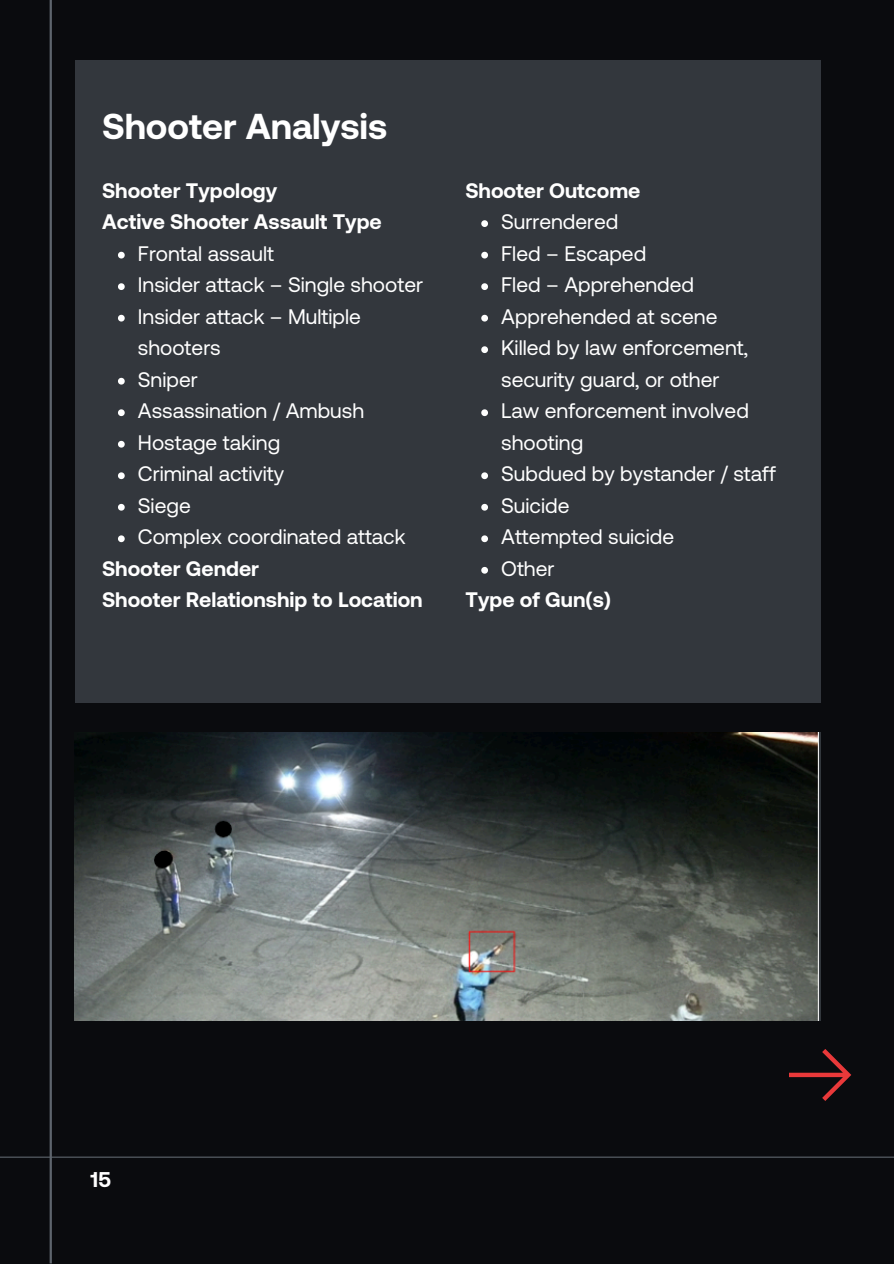
<style>
.page{position:relative;width:894px;height:1264px;background:#fff}
.page>*{position:absolute;margin:0;border:0;box-sizing:border-box;transform-origin:0 0}
.t1{font:700 36px "Aeonik";color:#fff}
.t2{font:700 21.3px "Aeonik";color:#fff}
.t3{font:21px/31.5px "Aeonik";color:#fff}
.t4{font:700 21px/31.5px "Aeonik";color:#fff}
</style>
<div class="page">
<div style="left:0;top:0;width:893px;height:1263px;background:#0a0b0e"></div>
<img style="left:75px;top:732px;width:744px;height:288px">
<hr style="left:0;top:1156px;width:893px;height:1px;background:#5e656d">
<hr style="left:50px;top:0;width:2px;height:1263px;background:#5e656d">
<div style="left:75px;top:60px;width:745px;height:642px;background:#33373d"></div>
<svg style="left:481px;top:220px;width:7px;height:7px"></svg>
<svg style="left:481px;top:252px;width:7px;height:6px"></svg>
<svg style="left:481px;top:283px;width:7px;height:7px"></svg>
<svg style="left:481px;top:315px;width:7px;height:6px"></svg>
<svg style="left:481px;top:346px;width:7px;height:7px"></svg>
<svg style="left:481px;top:409px;width:7px;height:7px"></svg>
<svg style="left:481px;top:472px;width:7px;height:7px"></svg>
<svg style="left:481px;top:504px;width:7px;height:6px"></svg>
<svg style="left:481px;top:535px;width:7px;height:7px"></svg>
<svg style="left:481px;top:567px;width:7px;height:6px"></svg>
<svg style="left:789px;top:1049px;width:62px;height:51px"></svg>
<svg style="left:118px;top:252px;width:7px;height:6px"></svg>
<svg style="left:118px;top:283px;width:7px;height:7px"></svg>
<svg style="left:118px;top:315px;width:7px;height:6px"></svg>
<svg style="left:118px;top:378px;width:7px;height:6px"></svg>
<svg style="left:118px;top:409px;width:7px;height:7px"></svg>
<svg style="left:118px;top:441px;width:7px;height:6px"></svg>
<svg style="left:118px;top:472px;width:7px;height:7px"></svg>
<svg style="left:118px;top:504px;width:7px;height:6px"></svg>
<svg style="left:118px;top:535px;width:7px;height:7px"></svg>
<p class="t1" style="left:102px;top:106px;width:286px">Shooter Analysis</p>
<p class="t4" style="left:102px;top:174px;width:281px">Shooter Typology<br>Active Shooter Assault Type</p>
<p class="t3" style="left:138px;top:237px;width:138px">Frontal assault</p>
<p class="t3" style="left:138px;top:269px;width:286px">Insider attack – Single shooter</p>
<p class="t3" style="left:138px;top:300px;width:224px">Insider attack – Multiple shooters</p>
<p class="t3" style="left:138px;top:363px;width:61px">Sniper</p>
<p class="t3" style="left:138px;top:395px;width:228px">Assassination / Ambush</p>
<p class="t3" style="left:138px;top:426px;width:144px">Hostage taking</p>
<p class="t3" style="left:138px;top:458px;width:148px">Criminal activity</p>
<p class="t3" style="left:138px;top:489px;width:54px">Siege</p>
<h2 class="t3" style="left:138px;top:521px;width:269px">Complex coordinated attack</h2>
<p class="t4" style="left:102px;top:552px;width:322px">Shooter Gender<br>Shooter Relationship to Location</p>
<p class="t4" style="left:465px;top:174px;width:176px">Shooter Outcome</p>
<p class="t3" style="left:501px;top:206px;width:119px">Surrendered</p>
<p class="t3" style="left:501px;top:237px;width:146px">Fled – Escaped</p>
<p class="t3" style="left:501px;top:269px;width:194px">Fled – Apprehended</p>
<p class="t3" style="left:501px;top:300px;width:218px">Apprehended at scene</p>
<p class="t3" style="left:501px;top:332px;width:248px">Killed by law enforcement, security guard, or other</p>
<p class="t3" style="left:501px;top:395px;width:249px">Law enforcement involved shooting</p>
<p class="t3" style="left:501px;top:458px;width:276px">Subdued by bystander / staff</p>
<p class="t3" style="left:501px;top:489px;width:70px">Suicide</p>
<h2 class="t3" style="left:501px;top:521px;width:174px">Attempted suicide</h2>
<h2 class="t3" style="left:501px;top:552px;width:55px">Other</h2>
<p class="t4" style="left:465px;top:584px;width:147px">Type of Gun(s)</p>
<h2 class="t2" style="left:90px;top:1166px;width:22px">15</h2>
</div>
